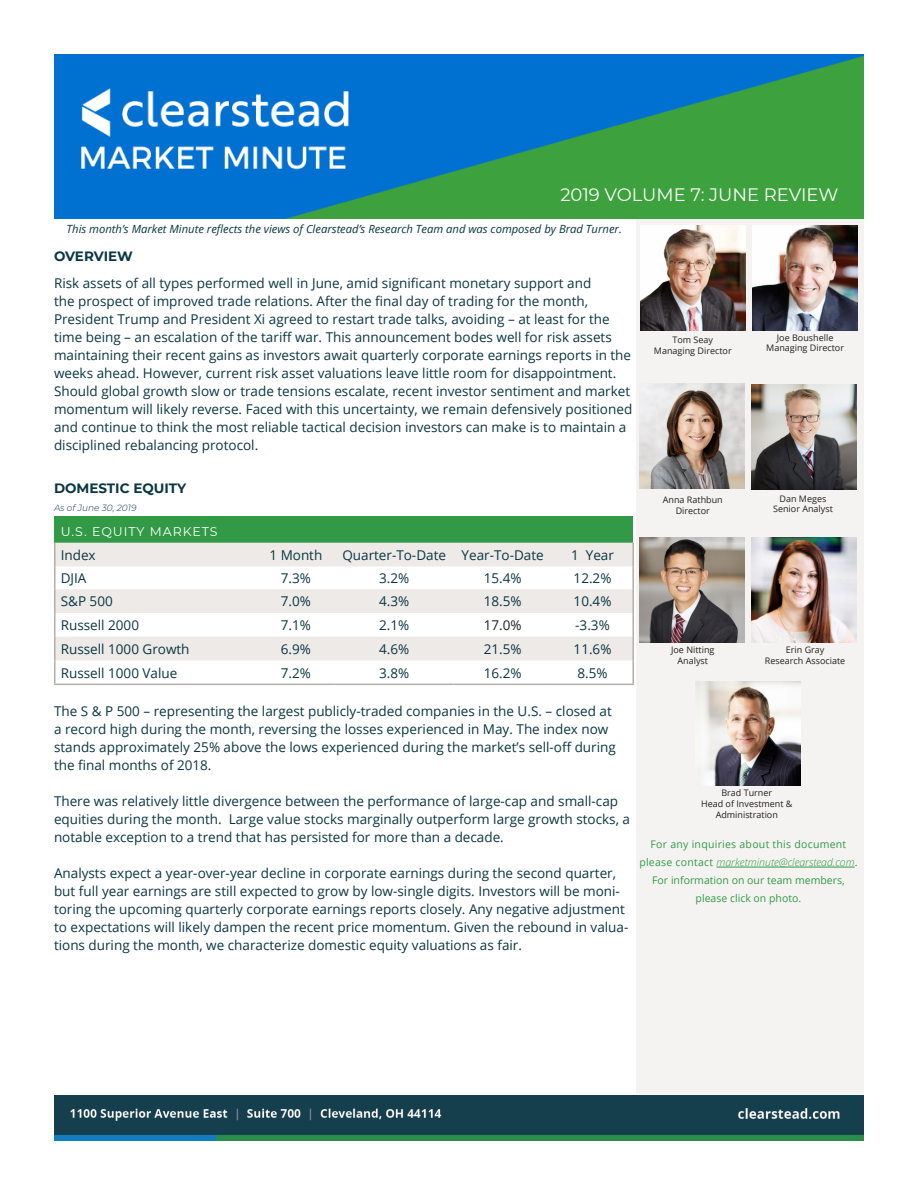
<style>
.page{position:relative;width:918px;height:1188px;background:#fff}
.page>*{position:absolute;margin:0;border:0;box-sizing:border-box;transform-origin:0 0}
.t1{font:18px "Montserrat";color:#fff}
.t2{font:13.5px/18px "Open Sans";color:#0b3643}
.t3{font:700 13.5px "Montserrat";color:#0b3643}
.t4{font:13.5px "Open Sans";color:#231f20}
.t5{font:12.6px "Montserrat";letter-spacing:.075em;color:#fff}
.t6{font:italic 11.25px "Open Sans";color:#0b3643}
.t7{font:10.5px/18px "Open Sans";letter-spacing:.025em;color:#329946;text-align:center}
.t8{font:10.5px/18px "Open Sans";color:#329946;text-align:center}
.t9{font:9px/10.8px "Open Sans";color:#231f20;text-align:center}
.t10{font:italic 300 9px "Montserrat";color:#0b3643}
.s1{font-weight:300;font-style:italic}
</style>
<div class="page">
<div style="left:636px;top:216px;width:228px;height:878px;background:#f5f3f2"></div>
<div style="left:55px;top:516px;width:578px;height:27px;background:#329946"></div>
<div style="left:56px;top:543px;width:576px;height:23px;background:#edeae8"></div>
<svg style="left:56px;top:589px;width:576px;height:72px"></svg>
<hr style="left:54px;top:543px;width:2px;height:23px;background:#b6ada6">
<hr style="left:632px;top:543px;width:2px;height:23px;background:#b6ada6">
<hr style="left:54px;top:566px;width:2px;height:23px;background:#b6ada6">
<hr style="left:632px;top:566px;width:2px;height:23px;background:#b6ada6">
<hr style="left:54px;top:589px;width:2px;height:24px;background:#b6ada6">
<hr style="left:632px;top:589px;width:2px;height:24px;background:#b6ada6">
<hr style="left:54px;top:613px;width:2px;height:24px;background:#b6ada6">
<hr style="left:632px;top:613px;width:2px;height:24px;background:#b6ada6">
<hr style="left:54px;top:637px;width:2px;height:24px;background:#b6ada6">
<hr style="left:632px;top:637px;width:2px;height:24px;background:#b6ada6">
<hr style="left:54px;top:661px;width:2px;height:23px;background:#b6ada6">
<hr style="left:632px;top:661px;width:2px;height:23px;background:#b6ada6">
<hr style="left:54px;top:684px;width:203px;height:1px;background:#b7aea7">
<hr style="left:257px;top:684px;width:78px;height:1px;background:#b7aea7">
<hr style="left:335px;top:684px;width:119px;height:1px;background:#b7aea7">
<hr style="left:454px;top:684px;width:98px;height:1px;background:#b7aea7">
<hr style="left:552px;top:684px;width:82px;height:1px;background:#b7aea7">
<img style="left:54px;top:54px;width:810px;height:164px">
<hr style="left:716px;top:867px;width:139px;height:1px;background:#329946">
<img style="left:640px;top:226px;width:105px;height:104px">
<img style="left:752px;top:538px;width:104px;height:105px">
<img style="left:696px;top:681px;width:104px;height:104px">
<img style="left:639px;top:538px;width:105px;height:105px">
<img style="left:752px;top:384px;width:104px;height:105px">
<img style="left:639px;top:383px;width:105px;height:105px">
<img style="left:753px;top:226px;width:105px;height:104px">
<img style="left:54px;top:1095px;width:810px;height:45px">
<p class="t1" style="left:560px;top:182px;width:279px">2019 VOLUME 7: JUNE REVIEW</p>
<p class="t6" style="left:67px;top:221px;width:557px">This month’s Market Minute reflects the views of Clearstead’s Research Team and was composed by Brad Turner.</p>
<p class="t3" style="left:54px;top:247px;width:80px">OVERVIEW</p>
<p class="t2" style="left:54px;top:274px;width:580px">Risk assets of all types performed well in June, amid significant monetary support and<br>the prospect of improved trade relations. After the final day of trading for the month, President Trump and President Xi agreed to restart trade talks, avoiding – at least for the time being – an escalation of the tariff war. This announcement bodes well for risk assets maintaining their recent gains as investors await quarterly corporate earnings reports in the weeks ahead. However, current risk asset valuations leave little room for disappointment.<br>Should global growth slow or trade tensions escalate, recent investor sentiment and market momentum will likely reverse. Faced with this uncertainty, we remain defensively positioned and continue to think the most reliable tactical decision investors can make is to maintain a disciplined rebalancing protocol.</p>
<p class="t9" style="left:672px;top:334px;width:42px">Tom Seay</p>
<p class="t9" style="left:654px;top:345px;width:79px">Managing Director</p>
<p class="t9" style="left:777px;top:332px;width:58px">Joe Boushelle</p>
<p class="t9" style="left:766px;top:343px;width:79px">Managing Director</p>
<p class="t3" style="left:54px;top:478px;width:134px">DOMESTIC EQUITY</p>
<p class="t10" style="left:54px;top:501px;width:84px">As of June 30, 2019</p>
<p class="t5" style="left:61px;top:522px;width:158px">U.S. EQUITY MARKETS</p>
<p class="t2" style="left:61px;top:545px;width:36px">Index</p>
<p class="t2" style="left:269px;top:545px;width:54px">1 Month</p>
<p class="t2" style="left:342px;top:545px;width:105px">Quarter-To-Date</p>
<p class="t2" style="left:462px;top:545px;width:84px">Year-To-Date</p>
<p class="t2" style="left:571px;top:545px;width:44px">1 Year</p>
<p class="t2" style="left:61px;top:569px;width:27px">DJIA</p>
<p class="t2" style="left:281px;top:569px;width:32px">7.3%</p>
<p class="t2" style="left:379px;top:569px;width:32px">3.2%</p>
<p class="t2" style="left:484px;top:569px;width:39px">15.4%</p>
<p class="t2" style="left:574px;top:569px;width:39px">12.2%</p>
<p class="t2" style="left:61px;top:592px;width:54px">S&amp;P 500</p>
<p class="t2" style="left:281px;top:592px;width:32px">7.0%</p>
<p class="t2" style="left:379px;top:592px;width:32px">4.3%</p>
<p class="t2" style="left:484px;top:592px;width:39px">18.5%</p>
<p class="t2" style="left:574px;top:592px;width:39px">10.4%</p>
<p class="t2" style="left:61px;top:616px;width:80px">Russell 2000</p>
<p class="t2" style="left:281px;top:616px;width:32px">7.1%</p>
<p class="t2" style="left:379px;top:616px;width:32px">2.1%</p>
<p class="t4" style="left:484px;top:616px;width:39px">17.0%</p>
<p class="t2" style="left:575px;top:616px;width:36px">-3.3%</p>
<p class="t2" style="left:61px;top:640px;width:130px">Russell 1000 Growth</p>
<p class="t2" style="left:281px;top:640px;width:32px">6.9%</p>
<p class="t2" style="left:379px;top:640px;width:32px">4.6%</p>
<p class="t2" style="left:484px;top:640px;width:39px">21.5%</p>
<p class="t2" style="left:574px;top:640px;width:39px">11.6%</p>
<p class="t2" style="left:61px;top:663px;width:118px">Russell 1000 Value</p>
<p class="t2" style="left:281px;top:663px;width:32px">7.2%</p>
<p class="t2" style="left:379px;top:663px;width:32px">3.8%</p>
<p class="t2" style="left:484px;top:663px;width:39px">16.2%</p>
<p class="t2" style="left:577px;top:663px;width:32px">8.5%</p>
<p class="t2" style="left:54px;top:701px;width:563px">The S &amp; P 500 – representing the largest publicly-traded companies in the U.S. – closed at a record high during the month, reversing the losses experienced in May. The index now stands approximately 25% above the lows experienced during the market’s sell-off during the final months of 2018.</p>
<p class="t2" style="left:54px;top:791px;width:577px">There was relatively little divergence between the performance of large-cap and small-cap equities during the month. Large value stocks marginally outperform large growth stocks, a notable exception to a trend that has persisted for more than a decade.</p>
<p class="t2" style="left:54px;top:863px;width:576px">Analysts expect a year-over-year decline in corporate earnings during the second quarter, but full year earnings are still expected to grow by low-single digits. Investors will be moni&shy;toring the upcoming quarterly corporate earnings reports closely. Any negative adjustment to expectations will likely dampen the recent price momentum. Given the rebound in valua&shy;tions during the month, we characterize domestic equity valuations as fair.</p>
<p class="t9" style="left:663px;top:494px;width:61px">Anna Rathbun</p>
<p class="t9" style="left:676px;top:505px;width:36px">Director</p>
<p class="t9" style="left:780px;top:493px;width:48px">Dan Meges</p>
<p class="t9" style="left:773px;top:504px;width:61px">Senior Analyst</p>
<p class="t9" style="left:671px;top:644px;width:45px">Joe Nitting</p>
<p class="t9" style="left:678px;top:655px;width:32px">Analyst</p>
<p class="t9" style="left:786px;top:644px;width:40px">Erin Gray</p>
<p class="t9" style="left:765px;top:655px;width:82px">Research Associate</p>
<p class="t9" style="left:721px;top:787px;width:52px">Brad Turner</p>
<p class="t9" style="left:701px;top:798px;width:93px">Head of Investment &amp;<br>Administration</p>
<p class="t7" style="left:639px;top:835px;width:220px">For any inquiries about this document please contact <span class="s1">marketminute@clearstead.com</span>.</p>
<p class="t8" style="left:652px;top:871px;width:194px">For information on our team members, please click on photo.</p>
</div>
